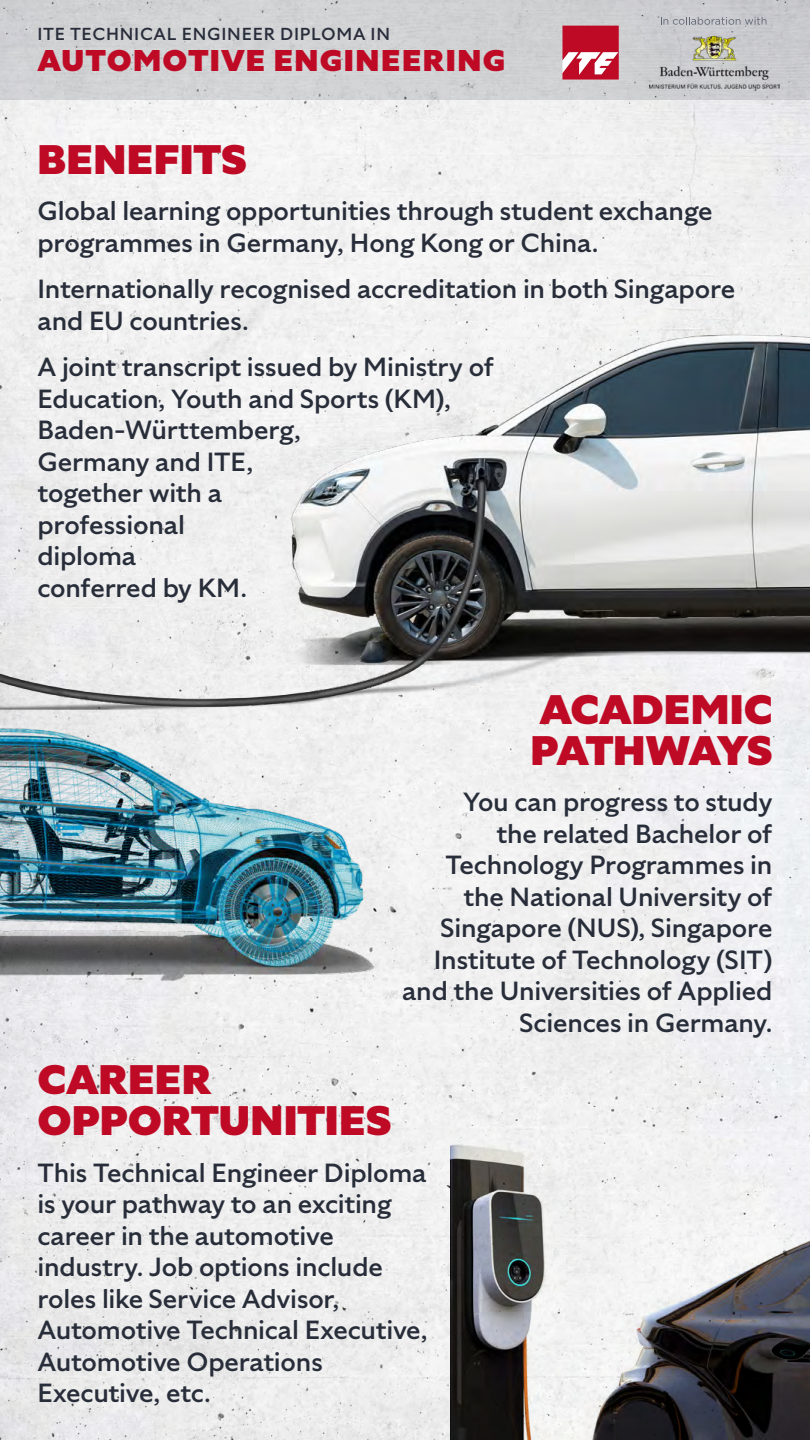
<style>
.page{position:relative;width:810px;height:1440px;background:#fff}
.page>*{position:absolute;margin:0;border:0;box-sizing:border-box;transform-origin:0 0}
.t1{font:900 41.25px/41.2px "Specter";letter-spacing:-.005em;color:#bf0a26}
.t2{font:900 30px "Specter";letter-spacing:.045em;color:#bf0a26}
.t3{font:500 26.25px/31.5px "Specter";letter-spacing:-.01em;color:#282d3a}
.t4{font:500 17.4px "Specter";letter-spacing:.04em;color:#282d3a}
</style>
<div class="page">
<img style="left:0;top:100px;width:810px;height:1340px">
<img style="left:0;top:728px;width:398px;height:310px">
<img style="left:0;top:300px;width:810px;height:428px">
<div style="left:0;top:0;width:810px;height:100px;background:#d0d1d3"></div>
<svg style="left:661px;top:17px;width:105px;height:8px"></svg>
<img style="left:650px;top:36px;width:129px;height:52px">
<svg style="left:562px;top:26px;width:57px;height:54px;background:#cb4056"></svg>
<img style="left:450px;top:1121px;width:360px;height:319px">
<p class="t4" style="left:38px;top:22px;width:354px">ITE TECHNICAL ENGINEER DIPLOMA IN</p>
<p class="t2" style="left:38px;top:41px;width:469px">AUTOMOTIVE ENGINEERING</p>
<h1 class="t1" style="left:38px;top:139px;width:211px">BENEFITS</h1>
<p class="t3" style="left:38px;top:195px;width:677px">Global learning opportunities through student exchange programmes in Germany, Hong Kong or China.</p>
<p class="t3" style="left:38px;top:273px;width:699px">Internationally recognised accreditation in both Singapore and EU countries.</p>
<p class="t3" style="left:38px;top:351px;width:458px">A joint transcript issued by Ministry of<br>Education, Youth and Sports (KM),<br>Baden-Württemberg,<br>Germany and ITE,<br>together with a<br>professional<br>diploma<br>conferred by KM.</p>
<h1 class="t1" style="left:531px;top:689px;width:243px">ACADEMIC<br>PATHWAYS</h1>
<p class="t3" style="left:402px;top:786px;width:372px;text-align:right">You can progress to study<br>the related Bachelor of<br>Technology Programmes in the National University of<br>Singapore (NUS), Singapore<br>Institute of Technology (SIT) and the Universities of Applied<br>Sciences in Germany.</p>
<h1 class="t1" style="left:38px;top:1059px;width:355px">CAREER<br>OPPORTUNITIES</h1>
<p class="t3" style="left:38px;top:1157px;width:392px">This Technical Engineer Diploma is your pathway to an exciting career in the automotive industry. Job options include roles like Service Advisor,<br>Automotive Technical Executive,<br>Automotive Operations<br>Executive, etc.</p>
</div>
